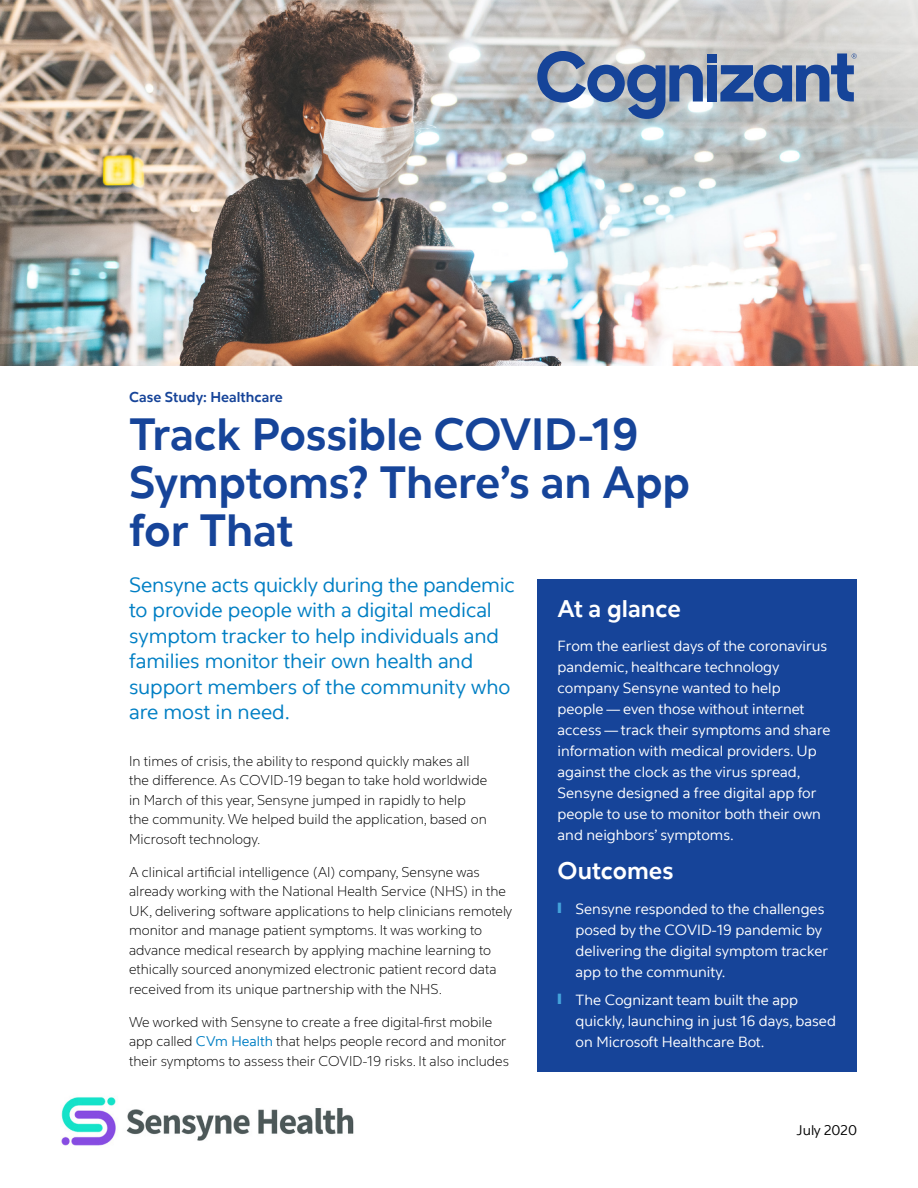
<style>
.page{position:relative;width:918px;height:1188px;background:#fff}
.page>*{position:absolute;margin:0;border:0;box-sizing:border-box;transform-origin:0 0}
.t1{font:700 45px/48px "Cognizant Sans";letter-spacing:-.01em;color:#164499}
.t2{font:700 24px "Cognizant Sans";color:#fff}
.t3{font:21px/25.5px "Cognizant Sans";letter-spacing:-.01em;color:#007fc4}
.t4{font:15px/21px "Cognizant Sans";color:#fff}
.t5{font:300 14.25px/19.5px "Cognizant Sans";color:#000}
.t6{font:700 14.25px "Cognizant Sans";color:#164499}
.t7{font:14.25px "Cognizant Sans";color:#000}
.s1{font-weight:400;color:#007fc4}
.s2{color:#44a3db}
</style>
<div class="page">
<img style="left:0;top:0;width:918px;height:366px">
<div style="left:707px;top:54px;width:10px;height:9px;background:#164499"></div>
<div style="left:707px;top:66px;width:10px;height:36px;background:#164499"></div>
<svg style="left:537px;top:51px;width:166px;height:68px;background:#8598b7"></svg>
<svg style="left:721px;top:53px;width:136px;height:49px;background:#7288b0"></svg>
<div style="left:537px;top:579px;width:320px;height:492px;background:#164499"></div>
<img style="left:61px;top:1097px;width:293px;height:49px">
<p class="t6" style="left:129px;top:388px;width:155px">Case Study: Healthcare</p>
<h1 class="t1" style="left:129px;top:411px;width:563px">Track Possible COVID-19<br>Symptoms? There’s an App for That</h1>
<h3 class="t3" style="left:129px;top:572px;width:387px">Sensyne acts quickly during the pandemic to provide people with a digital medical symptom tracker to help individuals and families monitor their own health and support members of the community who are most in need.</h3>
<p class="t5" style="left:129px;top:751px;width:360px">In times of crisis, the ability to respond quickly makes all the difference. As COVID-19 began to take hold worldwide in March of this year, Sensyne jumped in rapidly to help the community. We helped build the application, based on Microsoft technology.</p>
<p class="t5" style="left:129px;top:862px;width:385px">A clinical artificial intelligence (AI) company, Sensyne was already working with the National Health Service (NHS) in the UK, delivering software applications to help clinicians remotely monitor and manage patient symptoms. It was working to advance medical research by applying machine learning to ethically sourced anonymized electronic patient record data received from its unique partnership with the NHS.</p>
<p class="t5" style="left:129px;top:1012px;width:381px">We worked with Sensyne to create a free digital-first mobile app called <span class="s1">CVm Health</span> that helps people record and monitor their symptoms to assess their COVID-19 risks. It also includes</p>
<h2 class="t2" style="left:558px;top:593px;width:125px">At a glance</h2>
<p class="t4" style="left:558px;top:636px;width:274px">From the earliest days of the coronavirus pandemic, healthcare technology company Sensyne wanted to help<br>people — even those without internet access — track their symptoms and share information with medical providers. Up against the clock as the virus spread, Sensyne designed a free digital app for people to use to monitor both their own and neighbors’ symptoms.</p>
<h2 class="t2" style="left:558px;top:856px;width:117px">Outcomes</h2>
<p class="t4" style="left:576px;top:898px;width:254px;text-indent:-18px"><span class="s2">❙</span> Sensyne responded to the challenges posed by the COVID-19 pandemic by delivering the digital symptom tracker app to the community.</p>
<p class="t4" style="left:576px;top:989px;width:262px;text-indent:-18px"><span class="s2">❙</span> The Cognizant team built the app quickly, launching in just 16 days, based on Microsoft Healthcare Bot.</p>
<p class="t7" style="left:797px;top:1122px;width:62px">July 2020</p>
</div>
